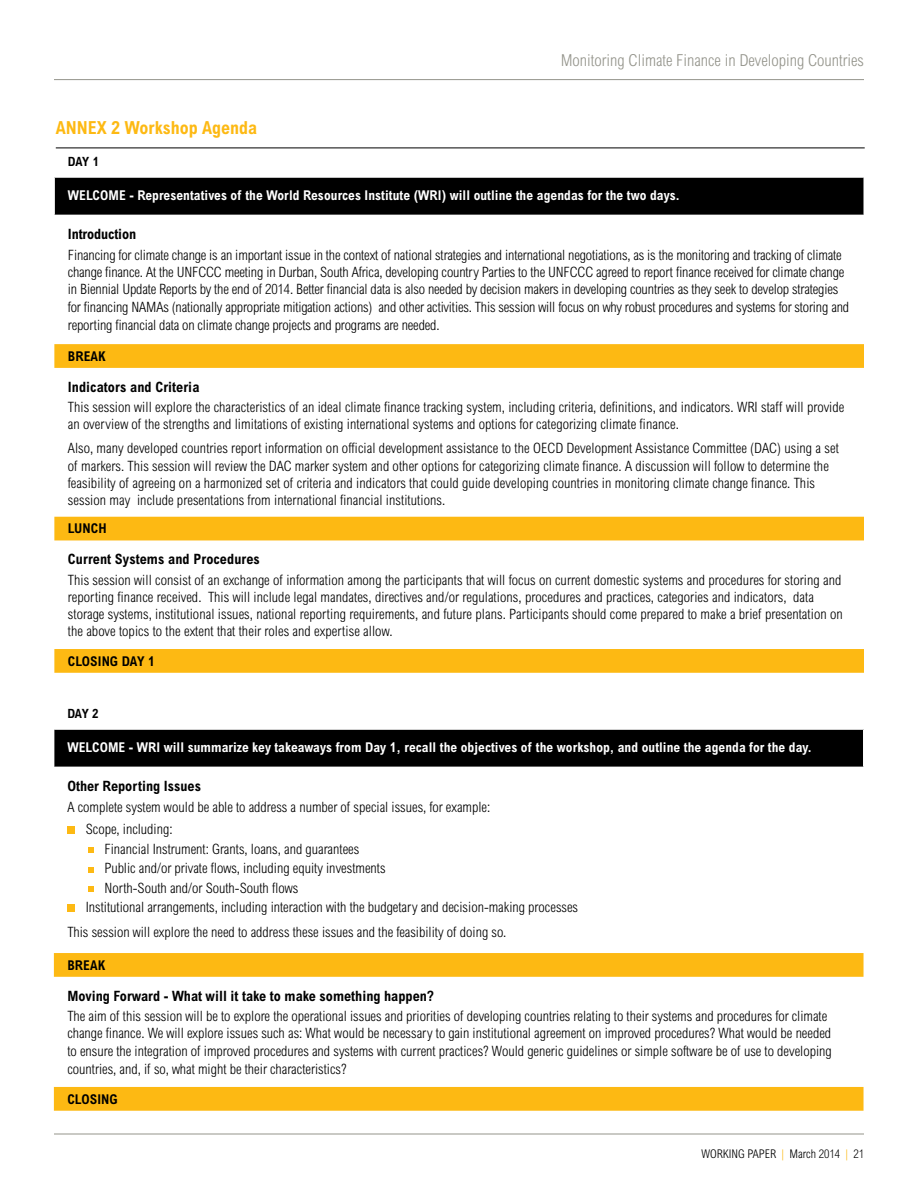
<style>
.page{position:relative;width:918px;height:1188px;background:#fff}
.page>*{position:absolute;margin:0;border:0;box-sizing:border-box;transform-origin:0 0}
.t1{font:700 condensed 18px "Arial MT Std";color:#fdb913}
.t2{font:300 condensed 16.5px "Arial MT Std";color:#94948b}
.t3{font:300 condensed 14.25px/17.2px "Arial MT Std";color:#000}
.t4{font:700 condensed 14.25px "Arial MT Std";color:#000}
.t5{font:700 condensed 13.5px "Arial MT Std";letter-spacing:.005em;color:#fff}
.t6{font:700 condensed 13.5px "Arial MT Std";letter-spacing:.005em;color:#000}
.t7{font:700 condensed 12.75px "Arial MT Std";letter-spacing:-.02em;color:#000}
.t8{font:300 condensed 12px "Arial MT Std";color:#000}
.s1{color:#fdb913}
</style>
<div class="page">
<hr style="left:54px;top:79px;width:810px;height:1px;background:#94948b">
<hr style="left:54px;top:1134px;width:810px;height:1px;background:#94948b">
<hr style="left:56px;top:148px;width:809px;height:1px;background:#000">
<div style="left:54px;top:177px;width:810px;height:38px;background:#000"></div>
<svg style="left:54px;top:344px;width:810px;height:329px"></svg>
<hr style="left:54px;top:177px;width:810px;height:1px;background:#fff">
<hr style="left:54px;top:178px;width:1px;height:37px;background:#fff">
<div style="left:54px;top:729px;width:810px;height:38px;background:#000"></div>
<svg style="left:54px;top:953px;width:810px;height:158px"></svg>
<hr style="left:54px;top:729px;width:810px;height:1px;background:#fff">
<hr style="left:54px;top:730px;width:1px;height:37px;background:#fff">
<hr style="left:863px;top:730px;width:1px;height:37px;background:#fff">
<div style="left:67px;top:826px;width:8px;height:8px;background:#fdb913"></div>
<svg style="left:88px;top:847px;width:6px;height:6px"></svg>
<svg style="left:88px;top:867px;width:6px;height:6px"></svg>
<svg style="left:88px;top:886px;width:6px;height:6px"></svg>
<div style="left:67px;top:904px;width:8px;height:8px;background:#fdb913"></div>
<p class="t2" style="left:561px;top:51px;width:305px">Monitoring Climate Finance in Developing Countries</p>
<p class="t1" style="left:56px;top:117px;width:203px">ANNEX 2 Workshop Agenda</p>
<p class="t7" style="left:68px;top:154px;width:33px">DAY 1</p>
<p class="t5" style="left:68px;top:188px;width:614px">WELCOME - Representatives of the World Resources Institute (WRI) will outline the agendas for the two days.</p>
<p class="t4" style="left:68px;top:226px;width:70px">Introduction</p>
<p class="t3" style="left:68px;top:246px;width:783px">Financing for climate change is an important issue in the context of national strategies and international negotiations, as is the monitoring and tracking of climate change finance. At the UNFCCC meeting in Durban, South Africa, developing country Parties to the UNFCCC agreed to report finance received for climate change in Biennial Update Reports by the end of 2014. Better financial data is also needed by decision makers in developing countries as they seek to develop strategies for financing NAMAs (nationally appropriate mitigation actions) and other activities. This session will focus on why robust procedures and systems for storing and reporting financial data on climate change projects and programs are needed.</p>
<p class="t6" style="left:68px;top:348px;width:39px">BREAK</p>
<p class="t4" style="left:68px;top:378px;width:133px">Indicators and Criteria</p>
<p class="t3" style="left:68px;top:398px;width:778px">This session will explore the characteristics of an ideal climate finance tracking system, including criteria, definitions, and indicators. WRI staff will provide an overview of the strengths and limitations of existing international systems and options for categorizing climate finance.</p>
<p class="t3" style="left:68px;top:440px;width:772px">Also, many developed countries report information on official development assistance to the OECD Development Assistance Committee (DAC) using a set of markers. This session will review the DAC marker system and other options for categorizing climate finance. A discussion will follow to determine the feasibility of agreeing on a harmonized set of criteria and indicators that could guide developing countries in monitoring climate change finance. This session may include presentations from international financial institutions.</p>
<p class="t6" style="left:68px;top:521px;width:40px">LUNCH</p>
<p class="t4" style="left:68px;top:551px;width:194px">Current Systems and Procedures</p>
<p class="t3" style="left:68px;top:571px;width:776px">This session will consist of an exchange of information among the participants that will focus on current domestic systems and procedures for storing and reporting finance received. This will include legal mandates, directives and/or regulations, procedures and practices, categories and indicators, data storage systems, institutional issues, national reporting requirements, and future plans. Participants should come prepared to make a brief presentation on the above topics to the extent that their roles and expertise allow.</p>
<p class="t6" style="left:68px;top:653px;width:88px">CLOSING DAY 1</p>
<p class="t7" style="left:67px;top:706px;width:33px">DAY 2</p>
<p class="t5" style="left:67px;top:740px;width:746px">WELCOME - WRI will summarize key takeaways from Day 1, recall the objectives of the workshop, and outline the agenda for the day.</p>
<p class="t4" style="left:67px;top:778px;width:135px">Other Reporting Issues</p>
<p class="t3" style="left:86px;top:795px;width:406px;line-height:22.8px;text-indent:-18px">A complete system would be able to address a number of special issues, for example:<br>Scope, including:</p>
<p class="t3" style="left:104px;top:840px;width:256px">Financial Instrument: Grants, loans, and guarantees</p>
<p class="t3" style="left:104px;top:860px;width:283px">Public and/or private flows, including equity investments</p>
<p class="t3" style="left:104px;top:879px;width:195px">North-South and/or South-South flows</p>
<p class="t3" style="left:86px;top:899px;width:494px">Institutional arrangements, including interaction with the budgetary and decision-making processes</p>
<p class="t3" style="left:67px;top:924px;width:440px">This session will explore the need to address these issues and the feasibility of doing so.</p>
<p class="t6" style="left:67px;top:957px;width:39px">BREAK</p>
<p class="t4" style="left:67px;top:987px;width:368px">Moving Forward - What will it take to make something happen?</p>
<p class="t3" style="left:67px;top:1007px;width:766px">The aim of this session will be to explore the operational issues and priorities of developing countries relating to their systems and procedures for climate change finance. We will explore issues such as: What would be necessary to gain institutional agreement on improved procedures? What would be needed to ensure the integration of improved procedures and systems with current practices? Would generic guidelines or simple software be of use to developing countries, and, if so, what might be their characteristics?</p>
<p class="t6" style="left:67px;top:1091px;width:52px">CLOSING</p>
<p class="t8" style="left:701px;top:1147px;width:164px">WORKING PAPER <span class="s1">|</span> March 2014 <span class="s1">|</span> 21</p>
</div>
